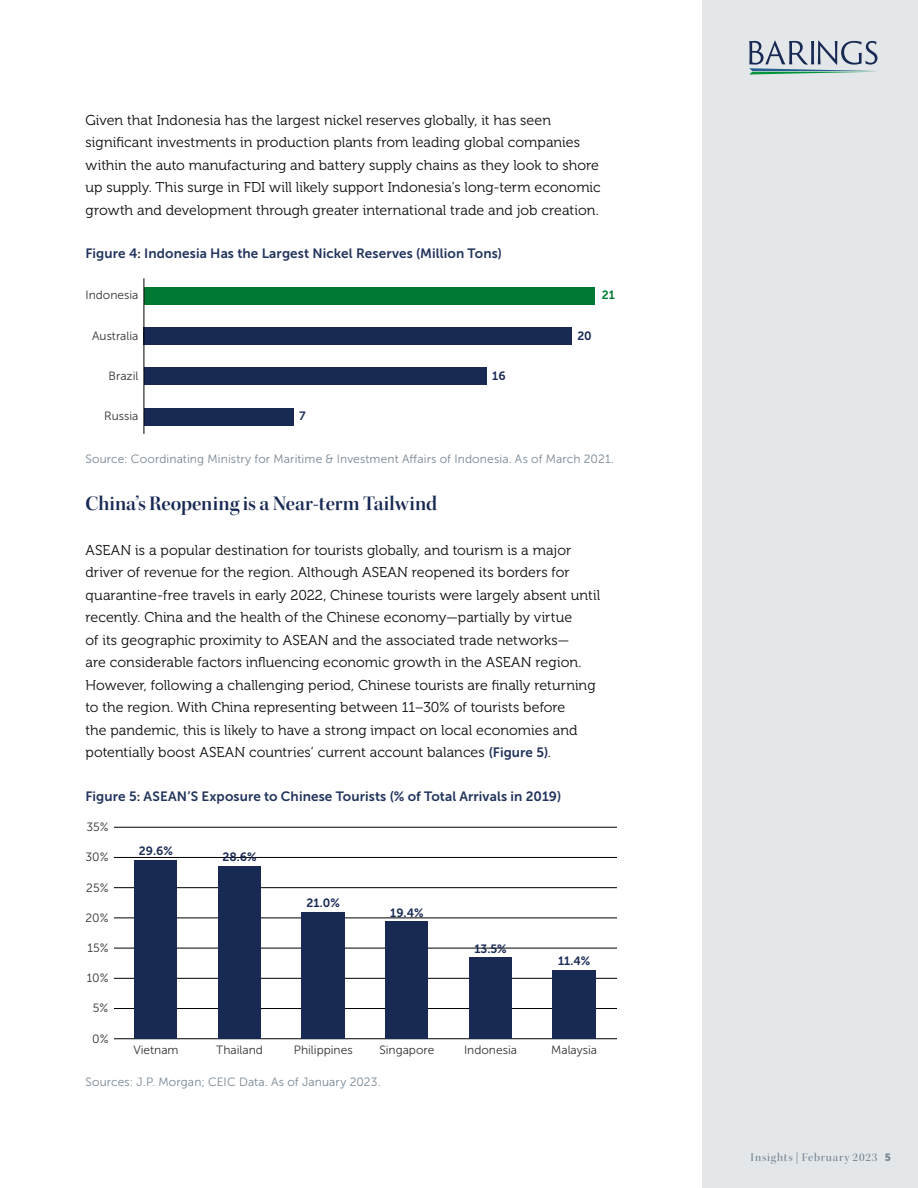
<style>
.page{position:relative;width:918px;height:1188px;background:#fff}
.page>*{position:absolute;margin:0;border:0;box-sizing:border-box;transform-origin:0 0}
.t1{font:21px "Kepler Std Semibold Disp";color:#182a54}
.t2{font:14.25px/22.5px "Museo 300";letter-spacing:.005em;color:#0d0d0d}
.t3{font:13.5px "Museo Sans 700";letter-spacing:.01em;color:#23355d}
.t4{font:12px "Museo Sans 300";letter-spacing:.01em;color:#768693}
.t5{font:12px "Museo Sans 300";color:#333132}
.t6{font:12px "Museo Sans 700";color:#182a54}
.t7{font:12px "Kepler Std Medium Disp";letter-spacing:.07em;color:#768693}
.t8{font:12px "Museo Sans 700";color:#007934}
.s1{font-size:12px;color:#0d0d0d}
.s2{font-family:"Museo Sans 700";font-size:13.5px;color:#23355d}
.s3{font-family:"Museo Sans 900";font-size:10.5px}
</style>
<div class="page">
<div style="left:702px;top:0;width:216px;height:1188px;background:#e4e7e9"></div>
<svg style="left:749px;top:40px;width:129px;height:35px"></svg>
<div style="left:144px;top:287px;width:450px;height:17px;background:#007934"></div>
<div style="left:144px;top:327px;width:428px;height:18px;background:#182a54"></div>
<div style="left:144px;top:367px;width:343px;height:18px;background:#182a54"></div>
<div style="left:144px;top:408px;width:150px;height:17px;background:#182a54"></div>
<hr style="left:144px;top:278px;width:1px;height:156px;background:#000">
<hr style="left:114px;top:827px;width:503px;height:1px;background:#000">
<hr style="left:114px;top:857px;width:503px;height:1px;background:#000">
<hr style="left:114px;top:887px;width:503px;height:1px;background:#000">
<hr style="left:114px;top:918px;width:503px;height:1px;background:#000">
<hr style="left:114px;top:948px;width:503px;height:1px;background:#000">
<hr style="left:114px;top:978px;width:503px;height:1px;background:#000">
<hr style="left:114px;top:1008px;width:503px;height:1px;background:#000">
<hr style="left:114px;top:1038px;width:503px;height:1px;background:#000">
<div style="left:553px;top:970px;width:43px;height:69px;background:#182a54"></div>
<div style="left:469px;top:957px;width:43px;height:82px;background:#182a54"></div>
<div style="left:386px;top:922px;width:42px;height:117px;background:#182a54"></div>
<div style="left:302px;top:912px;width:43px;height:127px;background:#182a54"></div>
<div style="left:218px;top:866px;width:43px;height:173px;background:#182a54"></div>
<div style="left:135px;top:860px;width:42px;height:178px;background:#182a54"></div>
<p class="t2" style="left:86px;top:109px;width:517px">Given that Indonesia has the largest nickel reserves globally, it has seen significant investments in production plants from leading global companies within the auto manufacturing and battery supply chains as they look to shore up supply. This surge in FDI will likely support Indonesia’s long-term economic growth and development through greater international trade and job creation.</p>
<p class="t3" style="left:86px;top:246px;width:418px">Figure 4<span class="s1">:</span> Indonesia Has the Largest Nickel Reserves (Million Tons)</p>
<p class="t5" style="left:85px;top:289px;width:55px">Indonesia</p>
<p class="t5" style="left:92px;top:329px;width:48px">Australia</p>
<p class="t5" style="left:109px;top:370px;width:31px">Brazil</p>
<p class="t5" style="left:104px;top:410px;width:36px">Russia</p>
<p class="t6" style="left:299px;top:410px;width:8px">7</p>
<p class="t6" style="left:492px;top:369px;width:15px">16</p>
<p class="t8" style="left:602px;top:289px;width:15px">21</p>
<p class="t6" style="left:577px;top:329px;width:16px">20</p>
<p class="t4" style="left:86px;top:452px;width:530px">Source: Coordinating Ministry for Maritime &amp; Investment Affairs of Indonesia. As of March 2021.</p>
<h1 class="t1" style="left:86px;top:491px;width:353px">China’s Reopening is a Near-term Tailwind</h1>
<p class="t2" style="left:86px;top:539px;width:516px">ASEAN is a popular destination for tourists globally, and tourism is a major driver of revenue for the region. Although ASEAN reopened its borders for quarantine-free travels in early 2022, Chinese tourists were largely absent until recently. China and the health of the Chinese economy—partially by virtue<br>of its geographic proximity to ASEAN and the associated trade networks—<br>are considerable factors influencing economic growth in the ASEAN region.<br>However, following a challenging period, Chinese tourists are finally returning to the region. With China representing between 11–30% of tourists before<br>the pandemic, this is likely to have a strong impact on local economies and potentially boost ASEAN countries’ current account balances <span class="s2">(Figure 5)</span>.</p>
<p class="t3" style="left:85px;top:788px;width:477px">Figure 5<span class="s1">:</span> ASEAN’S Exposure to Chinese Tourists (% of Total Arrivals in 2019)</p>
<p class="t5" style="left:86px;top:820px;width:24px">35%</p>
<p class="t5" style="left:86px;top:851px;width:25px">30%</p>
<p class="t5" style="left:86px;top:881px;width:24px">25%</p>
<p class="t5" style="left:85px;top:911px;width:25px">20%</p>
<p class="t5" style="left:87px;top:941px;width:23px">15%</p>
<p class="t5" style="left:87px;top:972px;width:23px">10%</p>
<p class="t5" style="left:93px;top:1002px;width:17px">5%</p>
<p class="t5" style="left:92px;top:1032px;width:18px">0%</p>
<p class="t6" style="left:139px;top:844px;width:36px">29.6%</p>
<p class="t6" style="left:223px;top:850px;width:36px">28.6%</p>
<p class="t6" style="left:307px;top:896px;width:35px">21.0%</p>
<p class="t6" style="left:390px;top:906px;width:35px">19.4%</p>
<p class="t6" style="left:474px;top:942px;width:34px">13.5%</p>
<p class="t6" style="left:558px;top:954px;width:34px">11.4%</p>
<p class="t5" style="left:133px;top:1044px;width:47px">Vietnam</p>
<p class="t5" style="left:216px;top:1044px;width:48px">Thailand</p>
<p class="t5" style="left:294px;top:1044px;width:60px">Philippines</p>
<p class="t5" style="left:379px;top:1044px;width:57px">Singapore</p>
<p class="t5" style="left:464px;top:1044px;width:55px">Indonesia</p>
<p class="t5" style="left:551px;top:1044px;width:48px">Malaysia</p>
<p class="t4" style="left:86px;top:1075px;width:297px">Sources: J.P. Morgan; CEIC Data. As of January 2023.</p>
<p class="t7" style="left:751px;top:1150px;width:142px">Insights | February 2023 <span class="s3">5</span></p>
</div>
